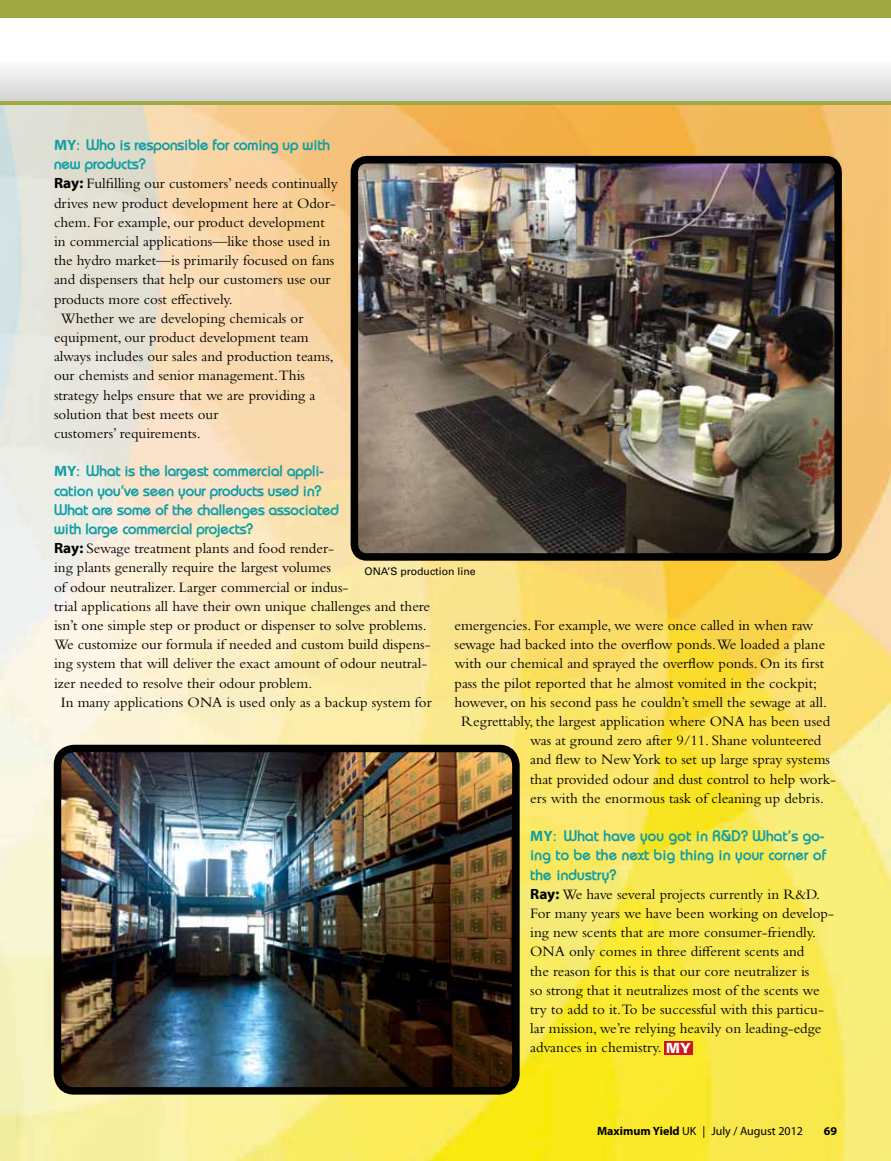
<style>
.page{position:relative;width:891px;height:1161px;background:#fff}
.page>*{position:absolute;margin:0;border:0;box-sizing:border-box;transform-origin:0 0}
.t1{font:15px/19.2px "Bembo Std";color:#000}
.t2{font:700 15px/19.2px "Bimini";color:#0e9ea5}
.t3{font:12px "Myriad Pro";color:#000}
.t4{font:700 12px "Myriad Pro";color:#000}
.t5{font:10.5px "Univers LT Std";color:#000}
.s1{font-family:"Myriad Web Pro"}
.s2{font-family:"Myriad Web Pro";font-weight:400}
.s3{font-family:"Myriad Web Pro";font-weight:700}
.s4{font-family:"Univers LT Std";font-weight:900;font-size:13.95px;color:#fff}
.s5{font-weight:700}
</style>
<div class="page">
<img style="left:0;top:101px;width:891px;height:1060px">
<div style="left:664px;top:1041px;width:29px;height:14px;background:#cc171e"></div>
<img style="left:57px;top:748px;width:459px;height:343px">
<div style="left:54px;top:745px;width:466px;height:350px;border:8px solid #000;border-radius:17px"></div>
<img style="left:360px;top:165px;width:473px;height:387px">
<div style="left:351px;top:156px;width:491px;height:405px;border:8px solid #000;border-radius:13px"></div>
<div style="left:0;top:17px;width:891px;height:84px;background:linear-gradient(to bottom,#fff,#dddedf)"></div>
<div style="left:0;top:0;width:891px;height:17px;background:#a0a841"></div>
<hr style="left:0;top:102px;width:891px;height:3px;background:#a0a841">
<p class="t2" style="left:54px;top:135px;width:278px"><span class="s1">MY</span><span class="s2">:</span> Who is responsible for coming up with new products?</p>
<p class="t1" style="left:54px;top:174px;width:285px"><span class="s3">Ray:</span> Fulfilling our customers’ needs continually</p>
<p class="t1" style="left:54px;top:193px;width:283px">drives new product development here at Odor-</p>
<p class="t1" style="left:54px;top:212px;width:272px">chem. For example, our product development</p>
<p class="t1" style="left:54px;top:231px;width:278px">in commercial applications—like those used in</p>
<p class="t1" style="left:54px;top:251px;width:282px">the hydro market—is primarily focused on fans</p>
<p class="t1" style="left:54px;top:270px;width:278px">and dispensers that help our customers use our</p>
<p class="t1" style="left:54px;top:289px;width:180px">products more cost effectively.</p>
<p class="t1" style="left:61px;top:308px;width:244px">Whether we are developing chemicals or</p>
<p class="t1" style="left:54px;top:327px;width:256px">equipment, our product development team</p>
<p class="t1" style="left:54px;top:347px;width:281px">always includes our sales and production teams,</p>
<p class="t1" style="left:54px;top:366px;width:253px">our chemists and senior management.This</p>
<p class="t1" style="left:54px;top:385px;width:263px">strategy helps ensure that we are providing a</p>
<p class="t1" style="left:54px;top:404px;width:166px">solution that best meets our</p>
<p class="t1" style="left:54px;top:423px;width:148px">customers’ requirements.</p>
<p class="t2" style="left:54px;top:461px;width:286px"><span class="s1">MY</span><span class="s2">:</span> What is the largest commercial appli&shy;cation you’ve seen your products used in?<br>What are some of the challenges associated with large commercial projects?</p>
<p class="t1" style="left:54px;top:539px;width:282px"><span class="s3">Ray:</span> Sewage treatment plants and food render-</p>
<p class="t1" style="left:54px;top:558px;width:279px">ing plants generally require the largest volumes</p>
<p class="t1" style="left:54px;top:577px;width:296px">of odour neutralizer. Larger commercial or indus-</p>
<p class="t1" style="left:54px;top:596px;width:378px">trial applications all have their own unique challenges and there</p>
<p class="t1" style="left:54px;top:615px;width:374px">isn’t one simple step or product or dispenser to solve problems.</p>
<p class="t1" style="left:54px;top:635px;width:378px">We customize our formula if needed and custom build dispens-</p>
<p class="t1" style="left:54px;top:654px;width:375px">ing system that will deliver the exact amount of odour neutral-</p>
<p class="t1" style="left:54px;top:673px;width:260px">izer needed to resolve their odour problem.</p>
<p class="t1" style="left:61px;top:692px;width:372px">In many applications ONA is used only as a backup system for</p>
<p class="t5" style="left:365px;top:565px;width:112px">ONA’S production line</p>
<p class="t1" style="left:455px;top:615px;width:360px">emergencies. For example, we were once called in when raw</p>
<p class="t1" style="left:455px;top:635px;width:372px">sewage had backed into the overflow ponds.We loaded a plane</p>
<p class="t1" style="left:455px;top:654px;width:371px">with our chemical and sprayed the overflow ponds. On its first</p>
<p class="t1" style="left:455px;top:673px;width:364px">pass the pilot reported that he almost vomited in the cockpit;</p>
<p class="t1" style="left:455px;top:692px;width:374px">however, on his second pass he couldn’t smell the sewage at all.</p>
<p class="t1" style="left:461px;top:711px;width:371px">Regrettably, the largest application where ONA has been used</p>
<p class="t1" style="left:530px;top:731px;width:293px">was at ground zero after 9/11. Shane volunteered</p>
<p class="t1" style="left:530px;top:750px;width:301px">and flew to New York to set up large spray systems</p>
<p class="t1" style="left:530px;top:769px;width:308px">that provided odour and dust control to help work-</p>
<p class="t1" style="left:530px;top:788px;width:295px">ers with the enormous task of cleaning up debris.</p>
<p class="t2" style="left:530px;top:826px;width:297px;text-align:justify"><span class="s1">MY</span><span class="s2">:</span> What have you got in R&amp;D? What’s go&shy;ing to be the next big thing in your corner of the industry?</p>
<p class="t1" style="left:530px;top:884px;width:305px"><span class="s3">Ray:</span> We have several projects currently in R&amp;D.<br>For many years we have been working on develop&shy;ing new scents that are more consumer-friendly.<br>ONA only comes in three different scents and<br>the reason for this is that our core neutralizer is<br>so strong that it neutralizes most of the scents we try to add to it.To be successful with this particu&shy;lar mission, we’re relying heavily on leading-edge advances in chemistry. <span class="s4">My</span></p>
<p class="t3" style="left:597px;top:1123px;width:208px"><span class="s5">Maximum Yield</span> UK | July / August 2012</p>
<p class="t4" style="left:824px;top:1123px;width:15px">69</p>
</div>
